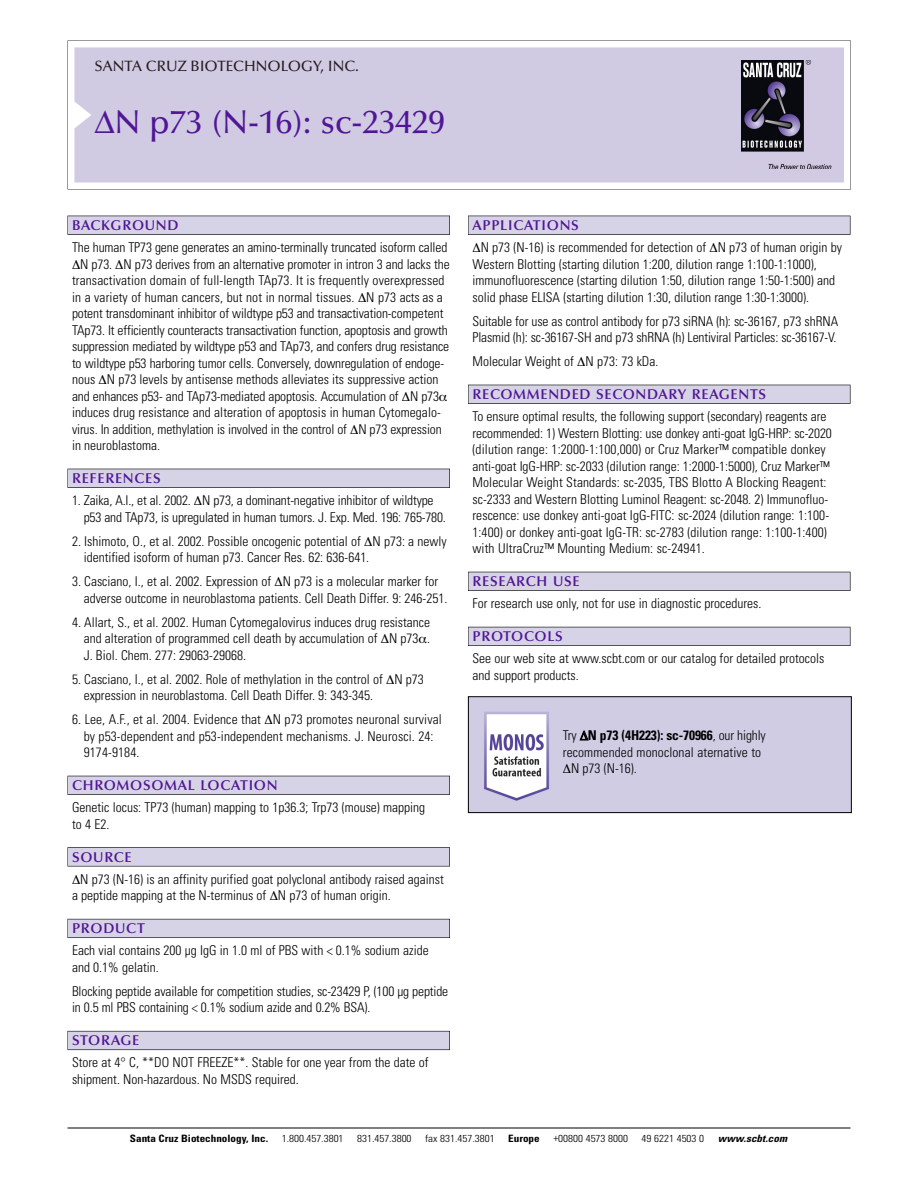
<style>
.page{position:relative;width:918px;height:1188px;background:#fff}
.page>*{position:absolute;margin:0;border:0;box-sizing:border-box;transform-origin:0 0}
.t1{font:500 33px "Optima";color:#511695}
.t2{font:500 15px "Optima";color:#231f20}
.t3{font:600 14.25px "Optima";letter-spacing:.05em;color:#511695}
.t4{font:300 condensed 13.5px/16.5px "Univers";color:#000}
.t5{font:300 condensed 10.2px "Univers";color:#000;scale:1.1 1}
.t6{font:700 condensed 10.2px "Univers";color:#000;scale:1.1 1}
.t7{font:italic 700 condensed 10.2px "Univers";letter-spacing:.005em;color:#000;scale:1.1 1}
.s1{font-family:"Maconomy";font-weight:400}
.s2{font-weight:700}
</style>
<div class="page">
<svg style="left:68px;top:40px;width:783px;height:149px"></svg>
<div style="left:74px;top:47px;width:770px;height:135px;background:#d1cae3"></div>
<img style="left:741px;top:60px;width:90px;height:108px">
<div style="left:68px;top:216px;width:382px;height:19px;background:#525155"></div>
<div style="left:68px;top:216px;width:381px;height:18px;background:#d7d3e7"></div>
<div style="left:68px;top:469px;width:382px;height:19px;background:#515055"></div>
<div style="left:68px;top:469px;width:381px;height:18px;background:#d7d3e7"></div>
<div style="left:68px;top:776px;width:382px;height:19px;background:#525158"></div>
<div style="left:68px;top:776px;width:381px;height:18px;background:#d7d3e7"></div>
<div style="left:68px;top:847px;width:382px;height:19px;background:#575759"></div>
<div style="left:68px;top:848px;width:381px;height:18px;background:#d7d3e7"></div>
<div style="left:68px;top:919px;width:382px;height:19px;background:#5b5a62"></div>
<div style="left:68px;top:919px;width:381px;height:18px;background:#d7d3e7"></div>
<div style="left:68px;top:1031px;width:382px;height:19px;background:#66646e"></div>
<div style="left:68px;top:1031px;width:381px;height:18px;background:#d7d3e7"></div>
<div style="left:468px;top:216px;width:382px;height:19px;background:#525155"></div>
<div style="left:468px;top:216px;width:382px;height:18px;background:#d7d3e7"></div>
<div style="left:468px;top:385px;width:382px;height:19px;background:#515055"></div>
<div style="left:468px;top:385px;width:382px;height:18px;background:#d7d3e7"></div>
<div style="left:468px;top:572px;width:382px;height:19px;background:#525158"></div>
<div style="left:468px;top:572px;width:382px;height:18px;background:#d7d3e7"></div>
<div style="left:468px;top:627px;width:382px;height:19px;background:#54535a"></div>
<div style="left:468px;top:627px;width:382px;height:18px;background:#d7d3e7"></div>
<hr style="left:68px;top:1128px;width:782px;height:1px;background:#000">
<img style="left:470px;top:698px;width:380px;height:113px">
<div style="left:468px;top:696px;width:384px;height:117px;border:1px solid #000"></div>
<p class="t2" style="left:94px;top:61px;width:266px">SANTA CRUZ BIOTECHNOLOGY, INC.</p>
<h1 class="t1" style="left:94px;top:109px;width:352px"><span class="s1">Î</span>N p73 (N-16): sc-23429</h1>
<p class="t3" style="left:72px;top:219px;width:108px">BACKGROUND</p>
<p class="t4" style="left:72px;top:240px;width:379px">The human TP73 gene generates an amino-terminally truncated isoform called ∆N p73. ∆N p73 derives from an alternative promoter in intron 3 and lacks the transactivation domain of full-length TAp73. It is frequently overexpressed in a variety of human cancers, but not in normal tissues. ∆N p73 acts as a potent transdominant inhibitor of wildtype p53 and transactivation-competent TAp73. It efficiently counteracts transactivation function, apoptosis and growth suppression mediated by wildtype p53 and TAp73, and confers drug resistance to wildtype p53 harboring tumor cells. Conversely, downregulation of endoge&shy;nous ∆N p73 levels by antisense methods alleviates its suppressive action and enhances p53- and TAp73-mediated apoptosis. Accumulation of ∆N p73 induces drug resistance and alteration of apoptosis in human Cytomegalo&shy;virus. In addition, methylation is involved in the control of ∆N p73 expression in neuroblastoma.</p>
<p class="t3" style="left:72px;top:473px;width:90px">REFERENCES</p>
<p class="t4" style="left:84px;top:493px;width:364px;text-indent:-12px">1. Zaika, A.I., et al. 2002. ∆N p73, a dominant-negative inhibitor of wildtype p53 and TAp73, is upregulated in human tumors. J. Exp. Med. 196: 765-780.</p>
<p class="t4" style="left:84px;top:534px;width:365px;text-indent:-12px">2. Ishimoto, O., et al. 2002. Possible oncogenic potential of ∆N p73: a newly identified isoform of human p73. Cancer Res. 62: 636-641.</p>
<p class="t4" style="left:84px;top:574px;width:365px;text-indent:-12px">3. Casciano, I., et al. 2002. Expression of ∆N p73 is a molecular marker for adverse outcome in neuroblastoma patients. Cell Death Differ. 9: 246-251.</p>
<p class="t4" style="left:84px;top:615px;width:348px;text-align:justify;text-indent:-12px">4. Allart, S., et al. 2002. Human Cytomegalovirus induces drug resistance and alteration of programmed cell death by accumulation of ∆N p73 .<br>J. Biol. Chem. 277: 29063-29068.</p>
<p class="t4" style="left:84px;top:672px;width:342px;text-indent:-12px">5. Casciano, I., et al. 2002. Role of methylation in the control of ∆N p73 expression in neuroblastoma. Cell Death Differ. 9: 343-345.</p>
<p class="t4" style="left:84px;top:712px;width:360px;text-indent:-12px">6. Lee, A.F., et al. 2004. Evidence that ∆N p73 promotes neuronal survival by p53-dependent and p53-independent mechanisms. J. Neurosci. 24:<br>9174-9184.</p>
<p class="t3" style="left:72px;top:780px;width:207px">CHROMOSOMAL LOCATION</p>
<p class="t4" style="left:72px;top:800px;width:355px">Genetic locus: TP73 (human) mapping to 1p36.3; Trp73 (mouse) mapping to 4 E2.</p>
<p class="t3" style="left:72px;top:851px;width:61px">SOURCE</p>
<p class="t4" style="left:72px;top:872px;width:373px">∆N p73 (N-16) is an affinity purified goat polyclonal antibody raised against a peptide mapping at the N-terminus of ∆N p73 of human origin.</p>
<p class="t3" style="left:72px;top:923px;width:74px">PRODUCT</p>
<p class="t4" style="left:72px;top:943px;width:358px">Each vial contains 200 µg IgG in 1.0 ml of PBS with &lt; 0.1% sodium azide and 0.1% gelatin.</p>
<p class="t4" style="left:72px;top:984px;width:378px">Blocking peptide available for competition studies, sc-23429 P, (100 µg peptide in 0.5 ml PBS containing &lt; 0.1% sodium azide and 0.2% BSA).</p>
<p class="t3" style="left:72px;top:1035px;width:69px">STORAGE</p>
<p class="t4" style="left:72px;top:1055px;width:358px">Store at 4° C, **DO NOT FREEZE**. Stable for one year from the date of shipment. Non-hazardous. No MSDS required.</p>
<p class="t3" style="left:473px;top:219px;width:108px">APPLICATIONS</p>
<p class="t4" style="left:473px;top:240px;width:371px">∆N p73 (N-16) is recommended for detection of ∆N p73 of human origin by Western Blotting (starting dilution 1:200, dilution range 1:100-1:1000), immunofluorescence (starting dilution 1:50, dilution range 1:50-1:500) and solid phase ELISA (starting dilution 1:30, dilution range 1:30-1:3000).</p>
<p class="t4" style="left:473px;top:314px;width:367px">Suitable for use as control antibody for p73 siRNA (h): sc-36167, p73 shRNA<br>Plasmid (h): sc-36167-SH and p73 shRNA (h) Lentiviral Particles: sc-36167-V.</p>
<p class="t4" style="left:473px;top:354px;width:187px">Molecular Weight of ∆N p73: 73 kDa.</p>
<p class="t3" style="left:473px;top:389px;width:295px">RECOMMENDED SECONDARY REAGENTS</p>
<p class="t4" style="left:473px;top:409px;width:361px">To ensure optimal results, the following support (secondary) reagents are recommended: 1) Western Blotting: use donkey anti-goat IgG-HRP: sc-2020 (dilution range: 1:2000-1:100,000) or Cruz Marker™ compatible donkey anti-goat IgG-HRP: sc-2033 (dilution range: 1:2000-1:5000), Cruz Marker™ Molecular Weight Standards: sc-2035, TBS Blotto A Blocking Reagent: sc-2333 and Western Blotting Luminol Reagent: sc-2048. 2) Immunofluo&shy;rescence: use donkey anti-goat IgG-FITC: sc-2024 (dilution range: 1:100- 1:400) or donkey anti-goat IgG-TR: sc-2783 (dilution range: 1:100-1:400) with UltraCruz™ Mounting Medium: sc-24941.</p>
<p class="t3" style="left:473px;top:576px;width:109px">RESEARCH USE</p>
<p class="t4" style="left:473px;top:596px;width:290px">For research use only, not for use in diagnostic procedures.</p>
<p class="t3" style="left:473px;top:631px;width:92px">PROTOCOLS</p>
<p class="t4" style="left:473px;top:651px;width:353px">See our web site at www.scbt.com or our catalog for detailed protocols and support products.</p>
<p class="t4" style="left:563px;top:728px;width:205px">Try ∆<span class="s2">N p73 (4H223): sc-70966</span>, our highly recommended monoclonal aternative to ∆N p73 (N-16).</p>
<p class="t6" style="left:130px;top:1135px;width:127px">Santa Cruz Biotechnology, Inc.</p>
<p class="t5" style="left:282px;top:1135px;width:58px">1.800.457.3801</p>
<p class="t5" style="left:357px;top:1135px;width:51px">831.457.3800</p>
<p class="t5" style="left:425px;top:1135px;width:65px">fax 831.457.3801</p>
<p class="t6" style="left:508px;top:1135px;width:30px">Europe</p>
<p class="t5" style="left:553px;top:1135px;width:69px">+00800 4573 8000</p>
<p class="t5" style="left:642px;top:1135px;width:58px">49 6221 4503 0</p>
<p class="t7" style="left:718px;top:1135px;width:64px">www.scbt.com</p>
</div>
